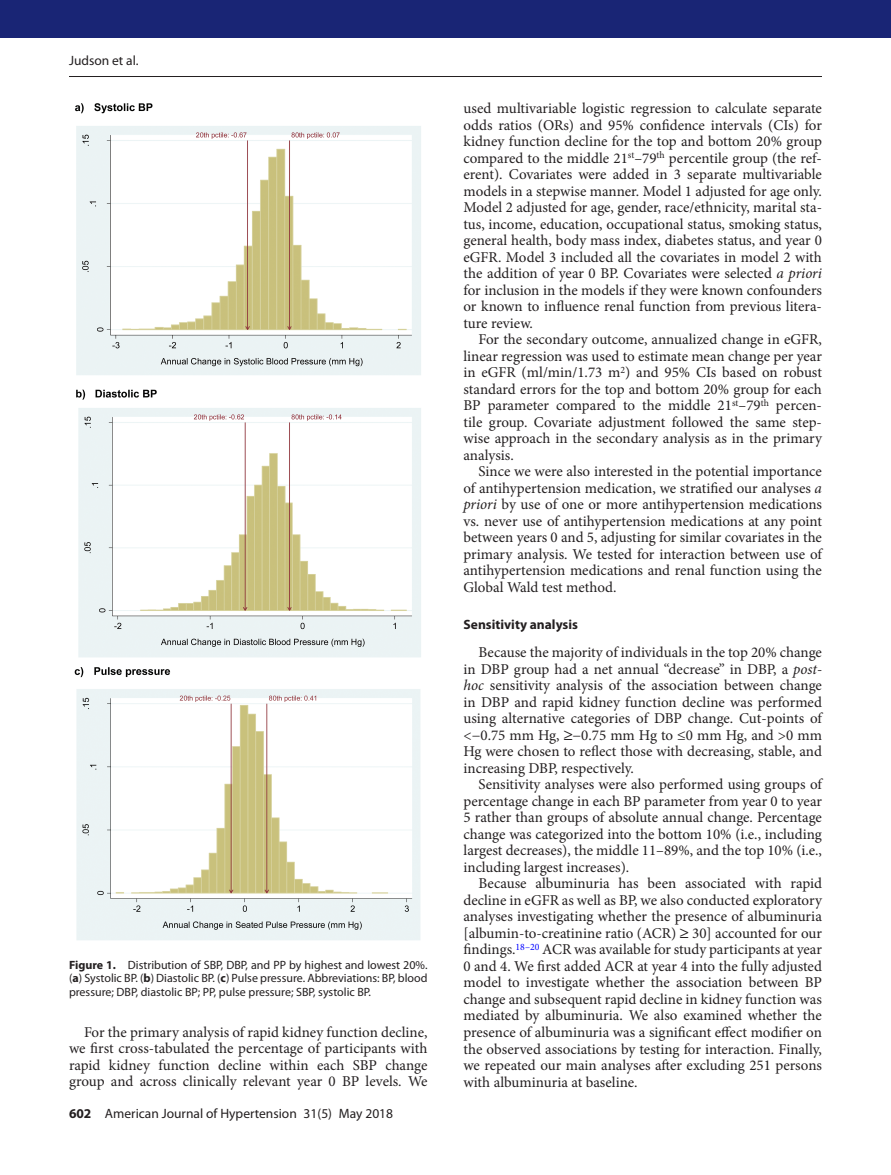
<style>
.page{position:relative;width:891px;height:1175px;background:#fff}
.page>*{position:absolute;margin:0;border:0;box-sizing:border-box;transform-origin:0 0}
.t1{font:15px/16.5px "Minion Pro";color:#231f20;text-align:justify}
.t2{font:13.5px "Myriad Pro";color:#231f20}
.t3{font:700 13.5px "Myriad Pro";color:#231f20}
.t4{font:12px/13.5px "Myriad Pro";color:#231f20;text-align:justify}
.s1{font-weight:700}
.s2{font-style:italic}
.s3{font-family:"Gandhari Unicode"}
</style>
<div class="page">
<hr style="left:69px;top:76px;width:753px;height:1px;background:#231f20">
<div style="left:0;top:0;width:891px;height:38px;background:#192575"></div>
<img style="left:75px;top:103px;width:346px;height:837px">
<p class="t2" style="left:69px;top:52px;width:71px">Judson et al.</p>
<p class="t4" style="left:69px;top:957px;width:360px"><span class="s1">Figure 1.</span> Distribution of SBP, DBP, and PP by highest and lowest 20%. (<span class="s1">a</span>) Systolic BP. (<span class="s1">b</span>) Diastolic BP. (<span class="s1">c</span>) Pulse pressure. Abbreviations: BP, blood pressure; DBP, diastolic BP; PP, pulse pressure; SBP, systolic BP.</p>
<p class="t1" style="left:69px;top:1023px;width:360px;text-indent:15px">For the primary analysis of rapid kidney function decline, we first cross-tabulated the percentage of participants with rapid kidney function decline within each SBP change group and across clinically relevant year 0 BP levels. We</p>
<p class="t2" style="left:69px;top:1105px;width:326px"><span class="s1">602</span> American Journal of Hypertension 31(5) May 2018</p>
<p class="t1" style="left:463px;top:100px;width:360px">used multivariable logistic regression to calculate separate odds ratios (ORs) and 95% confidence intervals (CIs) for kidney function decline for the top and bottom 20% group compared to the middle 21<sup>st</sup>–79<sup>th</sup> percentile group (the ref&shy;erent). Covariates were added in 3 separate multivariable models in a stepwise manner. Model 1 adjusted for age only.<br>Model 2 adjusted for age, gender, race/ethnicity, marital sta&shy;tus, income, education, occupational status, smoking status, general health, body mass index, diabetes status, and year 0 eGFR. Model 3 included all the covariates in model 2 with the addition of year 0 BP. Covariates were selected <span class="s2">a priori </span>for inclusion in the models if they were known confounders or known to influence renal function from previous litera&shy;ture review.</p>
<p class="t1" style="left:463px;top:331px;width:360px;text-indent:15px">For the secondary outcome, annualized change in eGFR, linear regression was used to estimate mean change per year in eGFR (ml/min/1.73 m<sup>2</sup>) and 95% CIs based on robust standard errors for the top and bottom 20% group for each BP parameter compared to the middle 21<sup>st</sup>–79<sup>th</sup> percen&shy;tile group. Covariate adjustment followed the same step&shy;wise approach in the secondary analysis as in the primary analysis.</p>
<p class="t1" style="left:463px;top:463px;width:360px;text-indent:15px">Since we were also interested in the potential importance of antihypertension medication, we stratified our analyses <span class="s2">a priori</span> by use of one or more antihypertension medications vs. never use of antihypertension medications at any point between years 0 and 5, adjusting for similar covariates in the primary analysis. We tested for interaction between use of antihypertension medications and renal function using the Global Wald test method.</p>
<p class="t3" style="left:463px;top:615px;width:116px">Sensitivity analysis</p>
<p class="t1" style="left:463px;top:644px;width:360px;text-indent:15px">Because the majority of individuals in the top 20% change in DBP group had a net annual “decrease” in DBP, a <span class="s2">post&shy;hoc</span> sensitivity analysis of the association between change in DBP and rapid kidney function decline was performed using alternative categories of DBP change. Cut-points of &lt;−0.75 mm Hg, <span class="s3">≥</span>−0.75 mm Hg to ≤0 mm Hg, and &gt;0 mm Hg were chosen to reflect those with decreasing, stable, and increasing DBP, respectively.</p>
<p class="t1" style="left:463px;top:776px;width:360px;text-indent:15px">Sensitivity analyses were also performed using groups of percentage change in each BP parameter from year 0 to year 5 rather than groups of absolute annual change. Percentage change was categorized into the bottom 10% (i.e., including largest decreases), the middle 11–89%, and the top 10% (i.e., including largest increases).</p>
<p class="t1" style="left:463px;top:875px;width:360px;text-indent:15px">Because albuminuria has been associated with rapid decline in eGFR as well as BP, we also conducted exploratory analyses investigating whether the presence of albuminuria [albumin-to-creatinine ratio (ACR) <span class="s3">≥</span> 30] accounted for our findings.<sup>18–20</sup> ACR was available for study participants at year 0 and 4. We first added ACR at year 4 into the fully adjusted model to investigate whether the association between BP change and subsequent rapid decline in kidney function was mediated by albuminuria. We also examined whether the presence of albuminuria was a significant effect modifier on the observed associations by testing for interaction. Finally, we repeated our main analyses after excluding 251 persons with albuminuria at baseline.</p>
</div>
